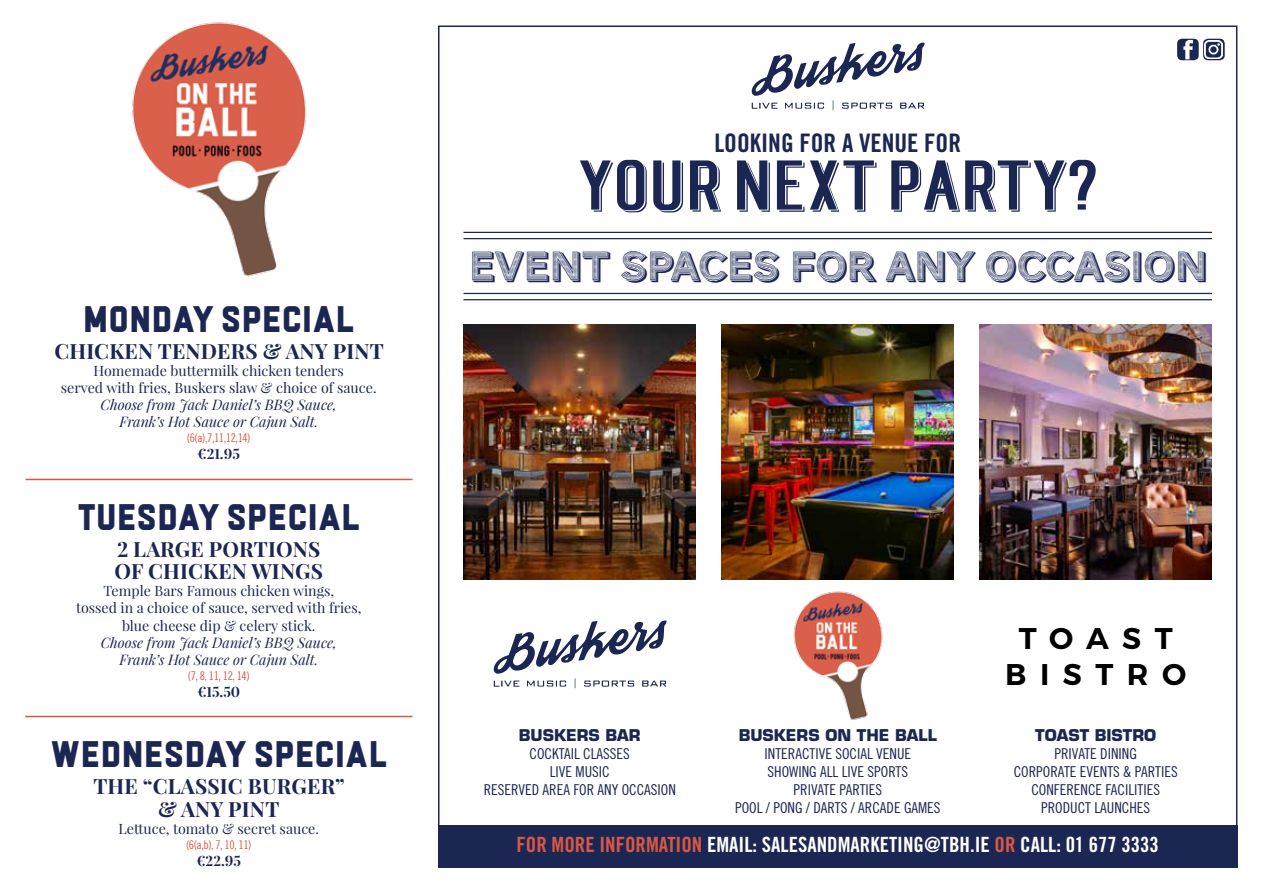
<style>
.page{position:relative;width:1263px;height:893px;background:#fff}
.page>*{position:absolute;margin:0;border:0;box-sizing:border-box;transform-origin:0 0}
.t1{font:70.2px "Grounday";color:#1c2653}
.t2{font:42px "AW Conqueror Carved";color:#1c2653}
.t3{font:800 36px "Manifest";color:#1c2653}
.t4{font:600 30px/36px "Montserrat";letter-spacing:.45em;color:#000;text-align:center}
.t5{font:25.5px "Trade Gothic Bold Cond Twenty";color:#1c2653}
.t6{font:700 21px/22.5px "Playfair Display";letter-spacing:.01em;color:#1c2653}
.t7{font:21px "Trade Gothic Bold Cond Twenty";color:#fff}
.t8{font:700 15.9px "Eurostile";color:#1c2653}
.t9{font:15px/18px "Trade Gothic Cond Eighteen";color:#1c2653}
.t10{font:14.25px/17.1px "Playfair Display";color:#1c2653;text-align:center}
.t11{font:italic 14.25px/17.1px "Playfair Display";color:#1c2653;text-align:center}
.t12{font:700 14.25px "Playfair Display";color:#1c2653}
.t13{font:12px "Trade Gothic Cond Eighteen";letter-spacing:-.04em;color:#d95844}
.s1{color:#d95844}
</style>
<div class="page">
<div style="left:438px;top:825px;width:799px;height:42px;background:#1c2653"></div>
<hr style="left:463px;top:238px;width:749px;height:1px;background:#1c2653">
<hr style="left:463px;top:232px;width:749px;height:1px;background:#1c2653">
<img style="left:722px;top:324px;width:232px;height:255px">
<img style="left:979px;top:324px;width:233px;height:255px">
<img style="left:463px;top:324px;width:233px;height:255px">
<hr style="left:463px;top:299px;width:749px;height:1px;background:#1c2653">
<hr style="left:463px;top:293px;width:749px;height:1px;background:#1c2653">
<img style="left:132px;top:22px;width:174px;height:255px">
<hr style="left:26px;top:479px;width:386px;height:1px;background:#d95844">
<hr style="left:25px;top:716px;width:387px;height:1px;background:#d95844">
<svg style="left:751px;top:43px;width:174px;height:68px"></svg>
<svg style="left:493px;top:620px;width:174px;height:68px"></svg>
<img style="left:793px;top:591px;width:90px;height:129px">
<div style="left:1177px;top:39px;width:22px;height:21px;background:#1c2653;border-radius:5px"></div>
<img style="left:1183px;top:40px;width:10px;height:19px">
<svg style="left:1203px;top:39px;width:22px;height:21px"></svg>
<img style="left:1205px;top:40px;width:18px;height:18px">
<h3 class="t3" style="left:83px;top:297px;width:48px">MONDA</h3>
<h3 class="t3" style="left:192px;top:297px;width:69px">Y SPECIAL</h3>
<h3 class="t6" style="left:54px;top:339px;width:15px">CHIC</h3>
<h3 class="t6" style="left:109px;top:339px;width:276px">KEN TENDERS &amp; ANY PINT</h3>
<p class="t10" style="left:61px;top:362px;width:317px">Homemade buttermilk chicken tenders<br>served with fries, Buskers slaw &amp; choice of sauce.</p>
<p class="t11" style="left:101px;top:395px;width:238px">Choose from Jack Daniel’s BBQ Sauce,<br>Frank’s Hot Sauce or Cajun Salt.</p>
<p class="t13" style="left:187px;top:431px;width:65px">(6(A),7,11,12,14)</p>
<p class="t12" style="left:198px;top:445px;width:44px">€21.95</p>
<h3 class="t3" style="left:77px;top:495px;width:41px">TUESDA</h3>
<h3 class="t3" style="left:198px;top:495px;width:69px">Y SPECIAL</h3>
<h3 class="t6" style="left:115px;top:537px;width:210px">2 LARGE PORTIONS<br>OF CHICKEN WINGS</h3>
<p class="t10" style="left:76px;top:582px;width:287px">Temple Bars Famous chicken wings,<br>tossed in a choice of sauce, served with fries, blue cheese dip &amp; celery stick.</p>
<p class="t11" style="left:101px;top:633px;width:238px">Choose from Jack Daniel’s BBQ Sauce,<br>Frank’s Hot Sauce or Cajun Salt.</p>
<p class="t13" style="left:188px;top:668px;width:63px">(7, 8, 11, 12, 14)</p>
<p class="t12" style="left:197px;top:683px;width:44px">€15.50</p>
<h3 class="t3" style="left:50px;top:732px;width:52px">WEDNESDA</h3>
<h3 class="t3" style="left:225px;top:732px;width:69px">Y SPECIAL</h3>
<h3 class="t6" style="left:93px;top:775px;width:253px;text-align:center">THE “CLASSIC BURGER” &amp; ANY PINT</h3>
<p class="t10" style="left:118px;top:820px;width:202px">Lettuce, tomato &amp; secret sauce.</p>
<p class="t13" style="left:186px;top:838px;width:67px">(6(A,B), 7, 10, 11)</p>
<p class="t12" style="left:197px;top:852px;width:46px">€22.95</p>
<h3 class="t5" style="left:714px;top:128px;width:248px">LOOKING FOR A VENUE FOR</h3>
<h1 class="t1" style="left:578px;top:157px;width:520px">YOUR NEXT PARTY?</h1>
<h2 class="t2" style="left:468px;top:247px;width:740px">EVENT SPACES FOR ANY OCCASION</h2>
<h3 class="t4" style="left:1005px;top:618px;width:183px">TOAST<br>BISTRO</h3>
<p class="t8" style="left:739px;top:726px;width:200px">BUSKERS ON THE BALL</p>
<p class="t9" style="left:764px;top:745px;width:147px">INTERACTIVE SOCIAL VEN UE</p>
<p class="t9" style="left:768px;top:763px;width:141px">SHOWING ALL LIVE SPORTS</p>
<p class="t9" style="left:793px;top:781px;width:83px">PRIVATE PARTIES</p>
<p class="t9" style="left:735px;top:799px;width:145px">POOL / PONG / DARTS / ARCADE</p>
<p class="t9" style="left:904px;top:799px;width:16px">GAMES</p>
<h3 class="t7" style="left:517px;top:832px;width:644px"><span class="s1">FOR MORE INFORMATI ON</span> EMAIL: SALESANDMARKETING@TBH.IE <span class="s1">OR</span> CALL: 01 677 3333</h3>
<p class="t8" style="left:519px;top:726px;width:123px">BUSKERS BAR</p>
<p class="t9" style="left:550px;top:745px;width:60px;text-indent:-20px">COCKTAIL CLASSES<br>LIVE MUSIC</p>
<p class="t8" style="left:1035px;top:726px;width:122px">TOAST BISTRO</p>
<p class="t9" style="left:1054px;top:745px;width:76px">PRIVATE DINING</p>
<p class="t9" style="left:1014px;top:763px;width:158px">CORPORATE EVENTS &amp; PARTIES</p>
<p class="t9" style="left:1031px;top:781px;width:51px">CONFERENCE</p>
<p class="t9" style="left:484px;top:781px;width:8px">RESE</p>
<p class="t9" style="left:511px;top:781px;width:126px">RVED AREA FOR ANY OCCAS</p>
<p class="t9" style="left:657px;top:781px;width:18px">ION</p>
<p class="t9" style="left:1041px;top:781px;width:113px;text-indent:64px">FAC ILITIES<br>PRODUCT LAUNCHES</p>
</div>
